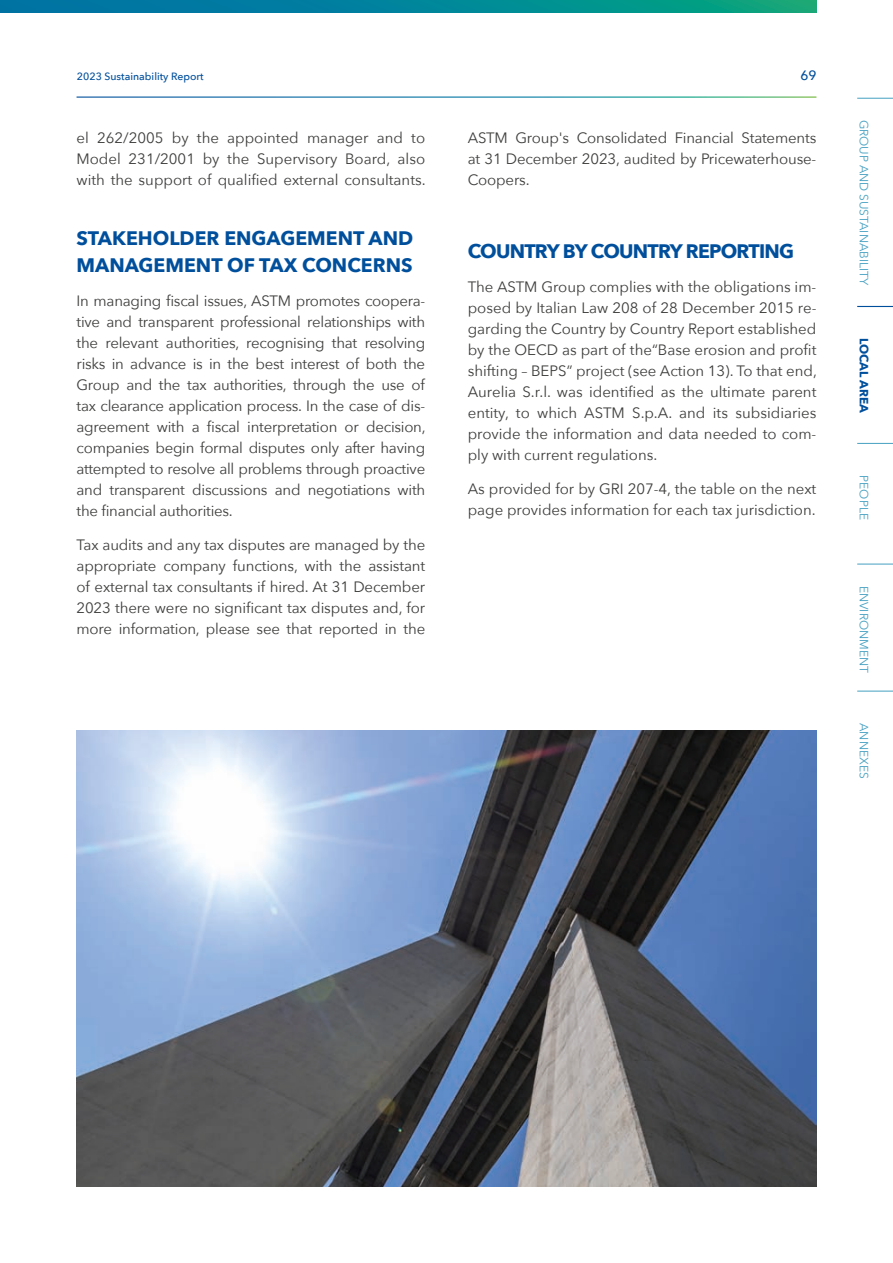
<style>
.page{position:relative;width:893px;height:1263px;background:#fff}
.page>*{position:absolute;margin:0;border:0;box-sizing:border-box;transform-origin:0 0}
.t1{font:700 19.5px/27px "Avenir Next";color:#004f9c}
.t2{font:700 19.5px "Avenir Next";letter-spacing:-.04em;color:#004f9c}
.t3{font:15px/21px "Avenir Next";letter-spacing:-.005em;color:#3d3d3c;text-align:justify}
.t4{font:500 13.5px "Avenir Next";color:#004f9c}
.t5{font:12px "Avenir Next";color:#45a0c1}
.t6{font:700 12px "Avenir Next";color:#004f9c}
.t7{font:500 10.5px "Avenir Next";color:#004f9c}
</style>
<div class="page">
<svg style="left:0;top:0;width:816px;height:13px;background:#028896"></svg>
<hr style="left:857px;top:98px;width:36px;height:1px;background:#45a0c1">
<hr style="left:857px;top:306px;width:36px;height:1px;background:#004f9c">
<hr style="left:857px;top:443px;width:36px;height:1px;background:#45a0c1">
<hr style="left:857px;top:564px;width:36px;height:1px;background:#45a0c1">
<hr style="left:857px;top:691px;width:36px;height:1px;background:#45a0c1">
<img style="left:77px;top:731px;width:739px;height:455px">
<p class="t7" style="left:77px;top:67px;width:128px">2023 Sustainability Report</p>
<p class="t4" style="left:800px;top:63px;width:18px">69</p>
<p class="t3" style="left:77px;top:126px;width:351px">el 262/2005 by the appointed manager and to Model 231/2001 by the Supervisory Board, also with the support of qualified external consultants.</p>
<h1 class="t1" style="left:77px;top:225px;width:338px">STAKEHOLDER ENGAGEMENT AND<br>MANAGEMENT OF TAX CONCERNS</h1>
<p class="t3" style="left:77px;top:290px;width:351px">In managing fiscal issues, ASTM promotes coopera&shy;tive and transparent professional relationships with the relevant authorities, recognising that resolving risks in advance is in the best interest of both the Group and the tax authorities, through the use of tax clearance application process. In the case of dis&shy;agreement with a fiscal interpretation or decision, companies begin formal disputes only after having attempted to resolve all problems through proactive and transparent discussions and negotiations with the financial authorities.</p>
<p class="t3" style="left:77px;top:533px;width:350px">Tax audits and any tax disputes are managed by the appropriate company functions, with the assistant of external tax consultants if hired. At 31 December 2023 there were no significant tax disputes and, for more information, please see that reported in the</p>
<p class="t3" style="left:468px;top:126px;width:350px">ASTM Group's Consolidated Financial Statements at 31 December 2023, audited by Pricewaterhouse-Coopers.</p>
<h1 class="t2" style="left:468px;top:234px;width:328px">COUNTRY BY COUNTRY REPORTING</h1>
<p class="t3" style="left:468px;top:275px;width:351px">The ASTM Group complies with the obligations im&shy;posed by Italian Law 208 of 28 December 2015 re&shy;garding the Country by Country Report established by the OECD as part of the“Base erosion and profit shifting – BEPS” project (see Action 13). To that end, Aurelia S.r.l. was identified as the ultimate parent entity, to which ASTM S.p.A. and its subsidiaries provide the information and data needed to com&shy;ply with current regulations.</p>
<p class="t3" style="left:468px;top:477px;width:350px">As provided for by GRI 207-4, the table on the next page provides information for each tax jurisdiction.</p>
<p class="t5" style="left:874px;top:120px;width:167px;rotate:90deg">GROUP AND SUSTAINABILITY</p>
<p class="t6" style="left:874px;top:338px;width:76px;rotate:90deg">LOCAL AREA</p>
<p class="t5" style="left:874px;top:475px;width:46px;rotate:90deg">PEOPLE</p>
<p class="t5" style="left:874px;top:586px;width:89px;rotate:90deg">ENVIRONMENT</p>
<p class="t5" style="left:874px;top:723px;width:57px;rotate:90deg">ANNEXES</p>
</div>
